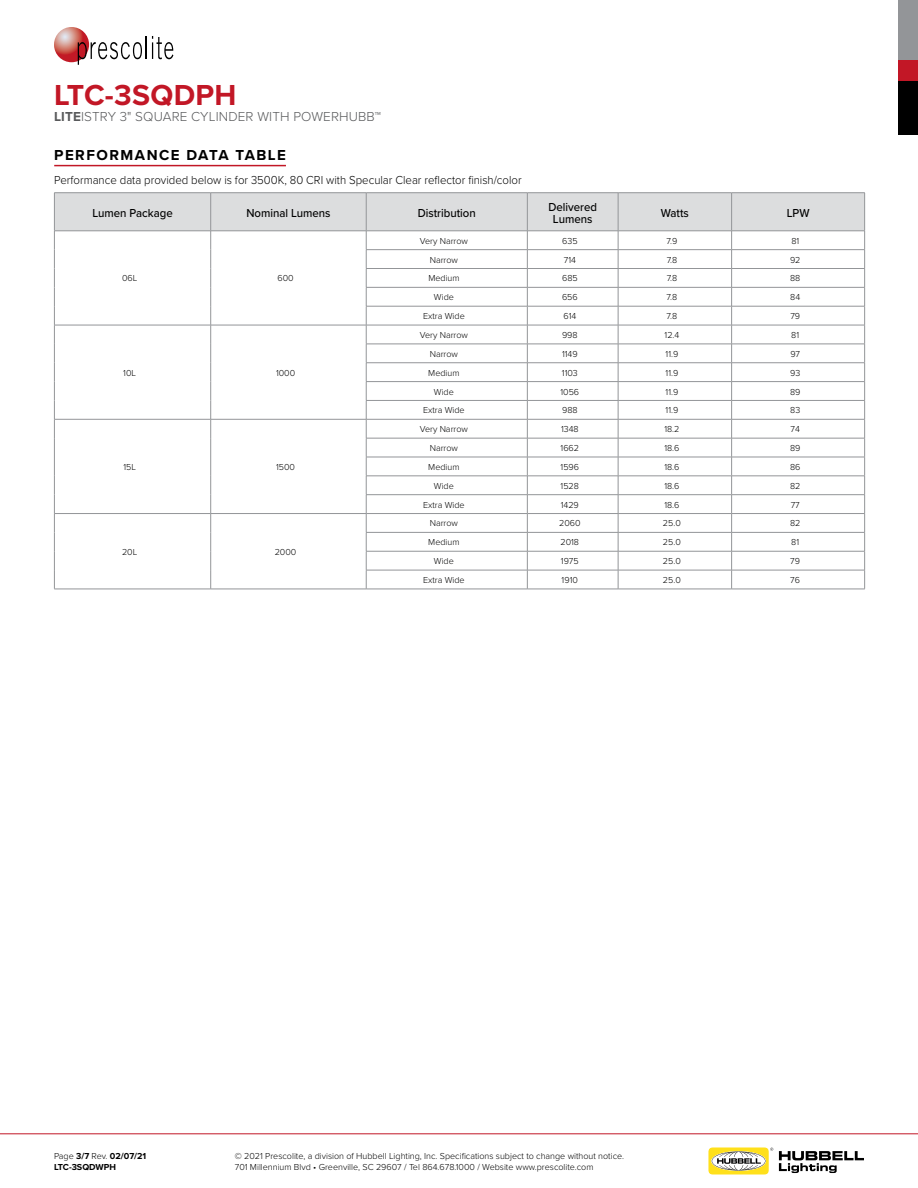
<style>
.page{position:relative;width:918px;height:1188px;background:#fff}
.page>*{position:absolute;margin:0;border:0;box-sizing:border-box;transform-origin:0 0}
.t1{font:700 30px "Proxima Nova";letter-spacing:.01em;color:#c21726}
.t2{font:700 15px "Proxima Nova";letter-spacing:.1em;color:#000}
.t3{font:300 13.5px "Proxima Nova";letter-spacing:.01em;color:#58595b}
.t4{font:300 12px "Proxima Nova";color:#000;scale:.95 1}
.t5{font:500 12px/12px "Proxima Nova";color:#000;text-align:center;scale:.95 1}
.t6{font:300 9px/10.8px "Proxima Nova";color:#000}
.t7{font:700 9px/10.8px "Proxima Nova";color:#000}
.s1{font-weight:700}
.s2{font-weight:300}
</style>
<div class="page">
<hr style="left:0;top:1134px;width:918px;height:1px;background:#c21726">
<div style="left:898px;top:81px;width:20px;height:54px;background:#000"></div>
<div style="left:898px;top:0;width:20px;height:61px;background:#939598"></div>
<div style="left:898px;top:61px;width:20px;height:20px;background:#c21726"></div>
<svg style="left:54px;top:27px;width:35px;height:35px"></svg>
<svg style="left:78px;top:36px;width:95px;height:29px"></svg>
<svg style="left:779px;top:1151px;width:85px;height:22px"></svg>
<div style="left:708px;top:1148px;width:61px;height:26px;background:#ffe01b;border-radius:5px"></div>
<svg style="left:711px;top:1151px;width:55px;height:20px"></svg>
<svg style="left:712px;top:1148px;width:61px;height:22px"></svg>
<svg style="left:54px;top:193px;width:811px;height:396px"></svg>
<hr style="left:54px;top:589px;width:157px;height:1px;background:#939598">
<hr style="left:211px;top:589px;width:155px;height:1px;background:#939598">
<hr style="left:366px;top:589px;width:161px;height:1px;background:#939598">
<hr style="left:527px;top:589px;width:91px;height:1px;background:#939598">
<hr style="left:618px;top:589px;width:114px;height:1px;background:#939598">
<hr style="left:732px;top:589px;width:133px;height:1px;background:#939598">
<hr style="left:54px;top:192px;width:157px;height:1px;background:#939598">
<hr style="left:54px;top:193px;width:1px;height:38px;background:#939598">
<hr style="left:211px;top:192px;width:155px;height:1px;background:#939598">
<hr style="left:210px;top:193px;width:1px;height:38px;background:#939598">
<hr style="left:366px;top:192px;width:161px;height:1px;background:#939598">
<hr style="left:366px;top:193px;width:1px;height:38px;background:#939598">
<hr style="left:527px;top:192px;width:91px;height:1px;background:#939598">
<hr style="left:527px;top:193px;width:1px;height:38px;background:#939598">
<hr style="left:618px;top:192px;width:114px;height:1px;background:#939598">
<hr style="left:618px;top:193px;width:1px;height:38px;background:#939598">
<hr style="left:732px;top:192px;width:133px;height:1px;background:#939598">
<hr style="left:731px;top:193px;width:1px;height:38px;background:#939598">
<hr style="left:864px;top:193px;width:1px;height:38px;background:#939598">
<hr style="left:54px;top:165px;width:232px;height:1px;background:#c21726">
<h1 class="t1" style="left:54px;top:72px;width:184px">LTC-3SQDPH</h1>
<h3 class="t3" style="left:54px;top:107px;width:329px"><span class="s1">LITE</span>ISTRY 3" SQUARE CYLINDER WITH POWERHUBB™</h3>
<h2 class="t2" style="left:54px;top:144px;width:233px">PERFORMANCE DATA TABLE</h2>
<h3 class="t4" style="left:54px;top:171px;width:494px">Performance data provided below is for 3500K, 80 CRI with Specular Clear reflector finish/color</h3>
<h3 class="t5" style="left:92px;top:206px;width:86px">Lumen Package</h3>
<h3 class="t5" style="left:246px;top:206px;width:90px">Nominal Lumens</h3>
<h3 class="t5" style="left:418px;top:206px;width:63px">Distribution</h3>
<h3 class="t5" style="left:548px;top:200px;width:53px">Delivered<br>Lumens</h3>
<h3 class="t5" style="left:661px;top:206px;width:31px">Watts</h3>
<h3 class="t5" style="left:787px;top:206px;width:26px">LPW</h3>
<p class="t6" style="left:122px;top:273px;width:17px">06L</p>
<p class="t6" style="left:278px;top:273px;width:18px">600</p>
<p class="t6" style="left:123px;top:367px;width:14px">10L</p>
<p class="t6" style="left:276px;top:367px;width:21px">1000</p>
<p class="t6" style="left:123px;top:461px;width:14px">15L</p>
<p class="t6" style="left:276px;top:461px;width:20px">1500</p>
<p class="t6" style="left:122px;top:546px;width:17px">20L</p>
<p class="t6" style="left:275px;top:546px;width:23px">2000</p>
<p class="t6" style="left:420px;top:235px;width:50px">Very Narrow</p>
<p class="t6" style="left:562px;top:235px;width:17px">635</p>
<p class="t6" style="left:667px;top:235px;width:12px">7.9</p>
<p class="t6" style="left:791px;top:235px;width:9px">81</p>
<p class="t6" style="left:430px;top:254px;width:30px">Narrow</p>
<p class="t6" style="left:564px;top:254px;width:14px">714</p>
<p class="t6" style="left:667px;top:254px;width:12px">7.8</p>
<p class="t6" style="left:790px;top:254px;width:12px">92</p>
<p class="t6" style="left:428px;top:273px;width:33px">Medium</p>
<p class="t6" style="left:562px;top:273px;width:17px">685</p>
<p class="t6" style="left:667px;top:273px;width:12px">7.8</p>
<p class="t6" style="left:790px;top:273px;width:12px">88</p>
<p class="t6" style="left:434px;top:291px;width:21px">Wide</p>
<p class="t6" style="left:562px;top:291px;width:17px">656</p>
<p class="t6" style="left:667px;top:291px;width:12px">7.8</p>
<p class="t6" style="left:790px;top:291px;width:12px">84</p>
<p class="t6" style="left:423px;top:310px;width:43px">Extra Wide</p>
<p class="t6" style="left:563px;top:310px;width:14px">614</p>
<p class="t6" style="left:667px;top:310px;width:12px">7.8</p>
<p class="t6" style="left:790px;top:310px;width:11px">79</p>
<p class="t6" style="left:420px;top:329px;width:50px">Very Narrow</p>
<p class="t6" style="left:562px;top:329px;width:17px">998</p>
<p class="t6" style="left:665px;top:329px;width:16px">12.4</p>
<p class="t6" style="left:791px;top:329px;width:9px">81</p>
<p class="t6" style="left:430px;top:348px;width:30px">Narrow</p>
<p class="t6" style="left:562px;top:348px;width:17px">1149</p>
<p class="t6" style="left:666px;top:348px;width:14px">11.9</p>
<p class="t6" style="left:790px;top:348px;width:11px">97</p>
<p class="t6" style="left:428px;top:367px;width:33px">Medium</p>
<p class="t6" style="left:562px;top:367px;width:17px">1103</p>
<p class="t6" style="left:666px;top:367px;width:14px">11.9</p>
<p class="t6" style="left:790px;top:367px;width:12px">93</p>
<p class="t6" style="left:434px;top:386px;width:21px">Wide</p>
<p class="t6" style="left:560px;top:386px;width:20px">1056</p>
<p class="t6" style="left:666px;top:386px;width:14px">11.9</p>
<p class="t6" style="left:790px;top:386px;width:12px">89</p>
<p class="t6" style="left:423px;top:405px;width:43px">Extra Wide</p>
<p class="t6" style="left:562px;top:405px;width:17px">988</p>
<p class="t6" style="left:666px;top:405px;width:14px">11.9</p>
<p class="t6" style="left:790px;top:405px;width:12px">83</p>
<p class="t6" style="left:420px;top:423px;width:50px">Very Narrow</p>
<p class="t6" style="left:561px;top:423px;width:19px">1348</p>
<p class="t6" style="left:664px;top:423px;width:17px">18.2</p>
<p class="t6" style="left:791px;top:423px;width:11px">74</p>
<p class="t6" style="left:430px;top:442px;width:30px">Narrow</p>
<p class="t6" style="left:561px;top:442px;width:20px">1662</p>
<p class="t6" style="left:664px;top:442px;width:17px">18.6</p>
<p class="t6" style="left:790px;top:442px;width:12px">89</p>
<p class="t6" style="left:428px;top:461px;width:33px">Medium</p>
<p class="t6" style="left:561px;top:461px;width:20px">1596</p>
<p class="t6" style="left:664px;top:461px;width:17px">18.6</p>
<p class="t6" style="left:790px;top:461px;width:12px">86</p>
<p class="t6" style="left:434px;top:480px;width:21px">Wide</p>
<p class="t6" style="left:561px;top:480px;width:20px">1528</p>
<p class="t6" style="left:664px;top:480px;width:17px">18.6</p>
<p class="t6" style="left:790px;top:480px;width:12px">82</p>
<p class="t6" style="left:423px;top:499px;width:43px">Extra Wide</p>
<p class="t6" style="left:561px;top:499px;width:20px">1429</p>
<p class="t6" style="left:664px;top:499px;width:17px">18.6</p>
<p class="t6" style="left:791px;top:499px;width:11px">77</p>
<p class="t6" style="left:430px;top:518px;width:30px">Narrow</p>
<p class="t6" style="left:559px;top:518px;width:23px">2060</p>
<p class="t6" style="left:663px;top:518px;width:19px">25.0</p>
<p class="t6" style="left:790px;top:518px;width:12px">82</p>
<p class="t6" style="left:428px;top:536px;width:33px">Medium</p>
<p class="t6" style="left:561px;top:536px;width:20px">2018</p>
<p class="t6" style="left:663px;top:536px;width:19px">25.0</p>
<p class="t6" style="left:791px;top:536px;width:9px">81</p>
<p class="t6" style="left:434px;top:555px;width:21px">Wide</p>
<p class="t6" style="left:561px;top:555px;width:19px">1975</p>
<p class="t6" style="left:663px;top:555px;width:19px">25.0</p>
<p class="t6" style="left:790px;top:555px;width:11px">79</p>
<p class="t6" style="left:423px;top:574px;width:43px">Extra Wide</p>
<p class="t6" style="left:562px;top:574px;width:18px">1910</p>
<p class="t6" style="left:663px;top:574px;width:19px">25.0</p>
<p class="t6" style="left:790px;top:574px;width:11px">76</p>
<p class="t7" style="left:54px;top:1151px;width:94px"><span class="s2">Page</span> 3/7 <span class="s2">Rev.</span> 02/07/21<br>LTC-3SQDWPH</p>
<p class="t6" style="left:235px;top:1150px;width:391px">© 2021 Prescolite, a division of Hubbell Lighting, Inc. Specifications subject to change without notice.<br>701 Millennium Blvd • Greenville, SC 29607 / Tel 864.678.1000 / Website www.prescolite.com</p>
</div>
